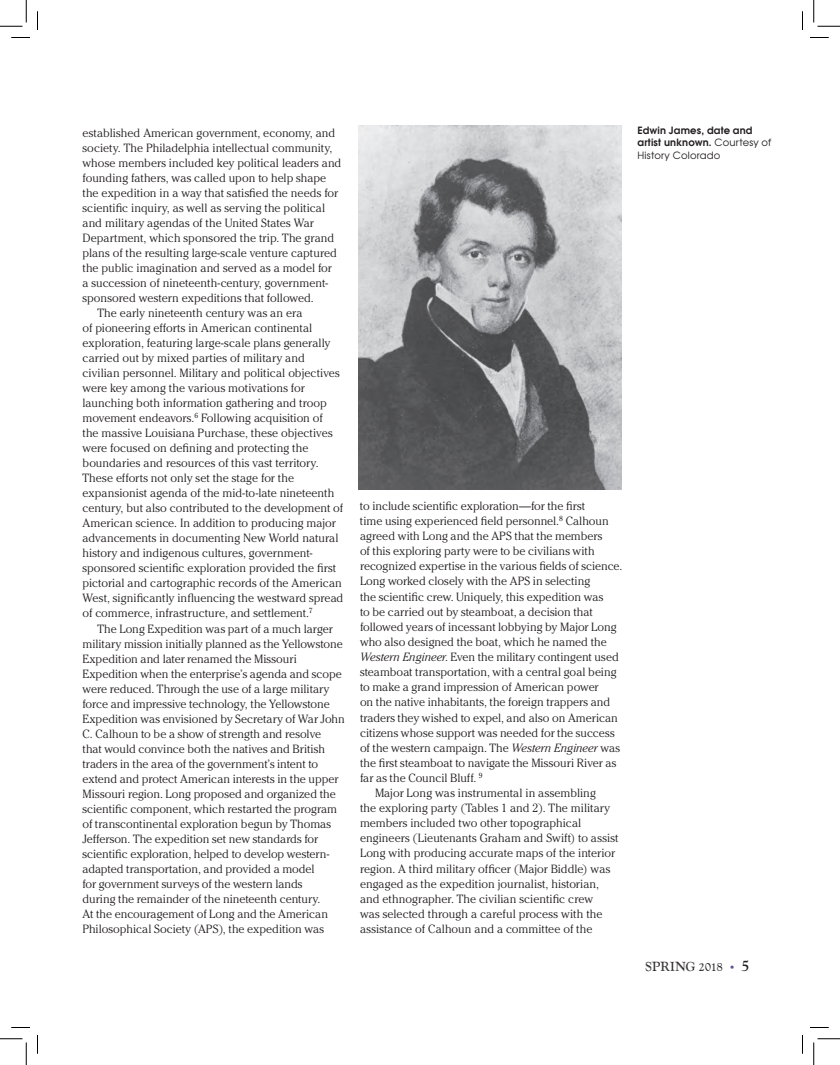
<style>
.page{position:relative;width:840px;height:1065px;background:#fff}
.page>*{position:absolute;margin:0;border:0;box-sizing:border-box;transform-origin:0 0}
.t1{font:13.75px "Goudy Handtooled Com";color:#231f20}
.t2{font:300 11.88px "Cheltenham";color:#231f20}
.t3{font:600 10px/12.5px "Avant Garde";letter-spacing:.015em;color:#231f20}
.s1{font-style:italic}
.s2{font-weight:400}
.s3{font-size:12.5px}
.s4{font-size:11.25px;color:#625394}
.s5{font-family:"Goudy";font-weight:700;font-size:15px}
</style>
<div class="page">
<img style="left:359px;top:126px;width:262px;height:363px">
<svg style="left:11px;top:37px;width:19px;height:1px"></svg>
<svg style="left:810px;top:37px;width:19px;height:1px"></svg>
<svg style="left:11px;top:1027px;width:19px;height:1px"></svg>
<svg style="left:810px;top:1027px;width:19px;height:1px"></svg>
<svg style="left:37px;top:11px;width:1px;height:19px"></svg>
<svg style="left:37px;top:1035px;width:1px;height:19px"></svg>
<svg style="left:802px;top:11px;width:1px;height:19px"></svg>
<svg style="left:802px;top:1035px;width:1px;height:19px"></svg>
<svg style="left:0;top:0;width:27px;height:27px"></svg>
<svg style="left:0;top:1039px;width:27px;height:26px"></svg>
<svg style="left:814px;top:0;width:26px;height:27px"></svg>
<svg style="left:814px;top:1039px;width:26px;height:26px"></svg>
<p class="t2" style="left:82px;top:126px;width:254px">established American government, economy, and</p>
<p class="t2" style="left:82px;top:141px;width:251px">society. The Philadelphia intellectual community,</p>
<p class="t2" style="left:82px;top:156px;width:260px">whose members included key political leaders and</p>
<p class="t2" style="left:82px;top:171px;width:245px">founding fathers, was called upon to help shape</p>
<p class="t2" style="left:82px;top:186px;width:257px">the expedition in a way that satisfied the needs for</p>
<p class="t2" style="left:82px;top:201px;width:244px">scientific inquiry, as well as serving the political</p>
<p class="t2" style="left:82px;top:216px;width:233px">and military agendas of the United States War</p>
<p class="t2" style="left:82px;top:231px;width:253px">Department, which sponsored the trip. The grand</p>
<p class="t2" style="left:82px;top:246px;width:256px">plans of the resulting large-scale venture captured</p>
<p class="t2" style="left:82px;top:261px;width:251px">the public imagination and served as a model for</p>
<p class="t2" style="left:82px;top:276px;width:247px">a succession of nineteenth-century, government-</p>
<p class="t2" style="left:82px;top:291px;width:233px">sponsored western expeditions that followed.</p>
<p class="t2" style="left:97px;top:306px;width:206px">The early nineteenth century was an era</p>
<p class="t2" style="left:82px;top:321px;width:231px">of pioneering efforts in American continental</p>
<p class="t2" style="left:82px;top:336px;width:250px">exploration, featuring large-scale plans generally</p>
<p class="t2" style="left:82px;top:351px;width:224px">carried out by mixed parties of military and</p>
<p class="t2" style="left:82px;top:366px;width:259px">civilian personnel. Military and political objectives</p>
<p class="t2" style="left:82px;top:381px;width:224px">were key among the various motivations for</p>
<p class="t2" style="left:82px;top:396px;width:246px">launching both information gathering and troop</p>
<p class="t2" style="left:82px;top:411px;width:242px">movement endeavors.<sup>6</sup> Following acquisition of</p>
<p class="t2" style="left:83px;top:426px;width:252px">the massive Louisiana Purchase, these objectives</p>
<p class="t2" style="left:83px;top:441px;width:228px">were focused on defining and protecting the</p>
<p class="t2" style="left:83px;top:456px;width:238px">boundaries and resources of this vast territory.</p>
<p class="t2" style="left:83px;top:471px;width:213px">These efforts not only set the stage for the</p>
<p class="t2" style="left:83px;top:486px;width:253px">expansionist agenda of the mid-to-late nineteenth</p>
<p class="t2" style="left:83px;top:501px;width:262px">century, but also contributed to the development of</p>
<p class="t2" style="left:83px;top:516px;width:255px">American science. In addition to producing major</p>
<p class="t2" style="left:83px;top:531px;width:258px">advancements in documenting New World natural</p>
<p class="t2" style="left:83px;top:546px;width:231px">history and indigenous cultures, government-</p>
<p class="t2" style="left:83px;top:561px;width:255px">sponsored scientific exploration provided the first</p>
<p class="t2" style="left:83px;top:576px;width:261px">pictorial and cartographic records of the American</p>
<p class="t2" style="left:83px;top:592px;width:262px">West, significantly influencing the westward spread</p>
<p class="t2" style="left:83px;top:607px;width:232px">of commerce, infrastructure, and settlement.<sup>7</sup></p>
<p class="t2" style="left:98px;top:622px;width:237px">The Long Expedition was part of a much larger</p>
<p class="t2" style="left:83px;top:637px;width:262px">military mission initially planned as the Yellowstone</p>
<p class="t2" style="left:83px;top:652px;width:216px">Expedition and later renamed the Missouri</p>
<p class="t2" style="left:83px;top:667px;width:261px">Expedition when the enterprise’s agenda and scope</p>
<p class="t2" style="left:83px;top:682px;width:248px">were reduced. Through the use of a large military</p>
<p class="t2" style="left:83px;top:697px;width:249px">force and impressive technology, the Yellowstone</p>
<p class="t2" style="left:83px;top:712px;width:264px">Expedition was envisioned by Secretary of War John</p>
<p class="t2" style="left:83px;top:727px;width:240px">C. Calhoun to be a show of strength and resolve</p>
<p class="t2" style="left:83px;top:742px;width:244px">that would convince both the natives and British</p>
<p class="t2" style="left:83px;top:757px;width:237px">traders in the area of the government’s intent to</p>
<p class="t2" style="left:83px;top:772px;width:257px">extend and protect American interests in the upper</p>
<p class="t2" style="left:83px;top:787px;width:255px">Missouri region. Long proposed and organized the</p>
<p class="t2" style="left:83px;top:802px;width:256px">scientific component, which restarted the program</p>
<p class="t2" style="left:83px;top:817px;width:250px">of transcontinental exploration begun by Thomas</p>
<p class="t2" style="left:83px;top:832px;width:237px">Jefferson. The expedition set new standards for</p>
<p class="t2" style="left:83px;top:847px;width:248px">scientific exploration, helped to develop western-</p>
<p class="t2" style="left:83px;top:862px;width:234px">adapted transportation, and provided a model</p>
<p class="t2" style="left:83px;top:877px;width:222px">for government surveys of the western lands</p>
<p class="t2" style="left:83px;top:892px;width:240px">during the remainder of the nineteenth century.</p>
<p class="t2" style="left:83px;top:907px;width:247px">At the encouragement of Long and the American</p>
<p class="t2" style="left:83px;top:922px;width:243px">Philosophical Society (APS), the expedition was</p>
<p class="t2" style="left:360px;top:499px;width:227px">to include scientific exploration—for the first</p>
<p class="t2" style="left:360px;top:514px;width:250px">time using experienced field personnel.<sup>8</sup> Calhoun</p>
<p class="t2" style="left:360px;top:529px;width:244px">agreed with Long and the APS that the members</p>
<p class="t2" style="left:360px;top:544px;width:236px">of this exploring party were to be civilians with</p>
<p class="t2" style="left:360px;top:559px;width:264px">recognized expertise in the various fields of science.</p>
<p class="t2" style="left:360px;top:574px;width:232px">Long worked closely with the APS in selecting</p>
<p class="t2" style="left:360px;top:590px;width:245px">the scientific crew. Uniquely, this expedition was</p>
<p class="t2" style="left:360px;top:605px;width:234px">to be carried out by steamboat, a decision that</p>
<p class="t2" style="left:360px;top:620px;width:258px">followed years of incessant lobbying by Major Long</p>
<p class="t2" style="left:360px;top:635px;width:248px">who also designed the boat, which he named the</p>
<p class="t2" style="left:360px;top:650px;width:260px"><span class="s1">Western Engineer</span>. Even the military contingent used</p>
<p class="t2" style="left:360px;top:665px;width:258px">steamboat transportation, with a central goal being</p>
<p class="t2" style="left:360px;top:680px;width:240px">to make a grand impression of American power</p>
<p class="t2" style="left:360px;top:695px;width:252px">on the native inhabitants, the foreign trappers and</p>
<p class="t2" style="left:360px;top:711px;width:260px">traders they wished to expel, and also on American</p>
<p class="t2" style="left:360px;top:726px;width:256px">citizens whose support was needed for the success</p>
<p class="t2" style="left:360px;top:741px;width:262px">of the western campaign. The <span class="s1">Western Engineer</span> was</p>
<p class="t2" style="left:360px;top:756px;width:258px">the first steamboat to navigate the Missouri River as</p>
<p class="t2" style="left:360px;top:771px;width:124px">far as the Council Bluff. <sup>9</sup></p>
<p class="t2" style="left:375px;top:786px;width:223px">Major Long was instrumental in assembling</p>
<p class="t2" style="left:360px;top:801px;width:252px">the exploring party (Tables 1 and 2). The military</p>
<p class="t2" style="left:360px;top:816px;width:223px">members included two other topographical</p>
<p class="t2" style="left:360px;top:831px;width:260px">engineers (Lieutenants Graham and Swift) to assist</p>
<p class="t2" style="left:360px;top:847px;width:257px">Long with producing accurate maps of the interior</p>
<p class="t2" style="left:360px;top:862px;width:252px">region. A third military officer (Major Biddle) was</p>
<p class="t2" style="left:360px;top:877px;width:241px">engaged as the expedition journalist, historian,</p>
<p class="t2" style="left:360px;top:892px;width:235px">and ethnographer. The civilian scientific crew</p>
<p class="t2" style="left:360px;top:907px;width:244px">was selected through a careful process with the</p>
<p class="t2" style="left:360px;top:922px;width:234px">assistance of Calhoun and a committee of the</p>
<p class="t3" style="left:638px;top:124px;width:135px">Edwin James, date and artist unknown. <span class="s2">Courtesy of<br>History Colorado</span></p>
<p class="t1" style="left:645px;top:958px;width:106px">SPRING <span class="s3">2018</span> <span class="s4">•</span> <span class="s5">5</span></p>
</div>
